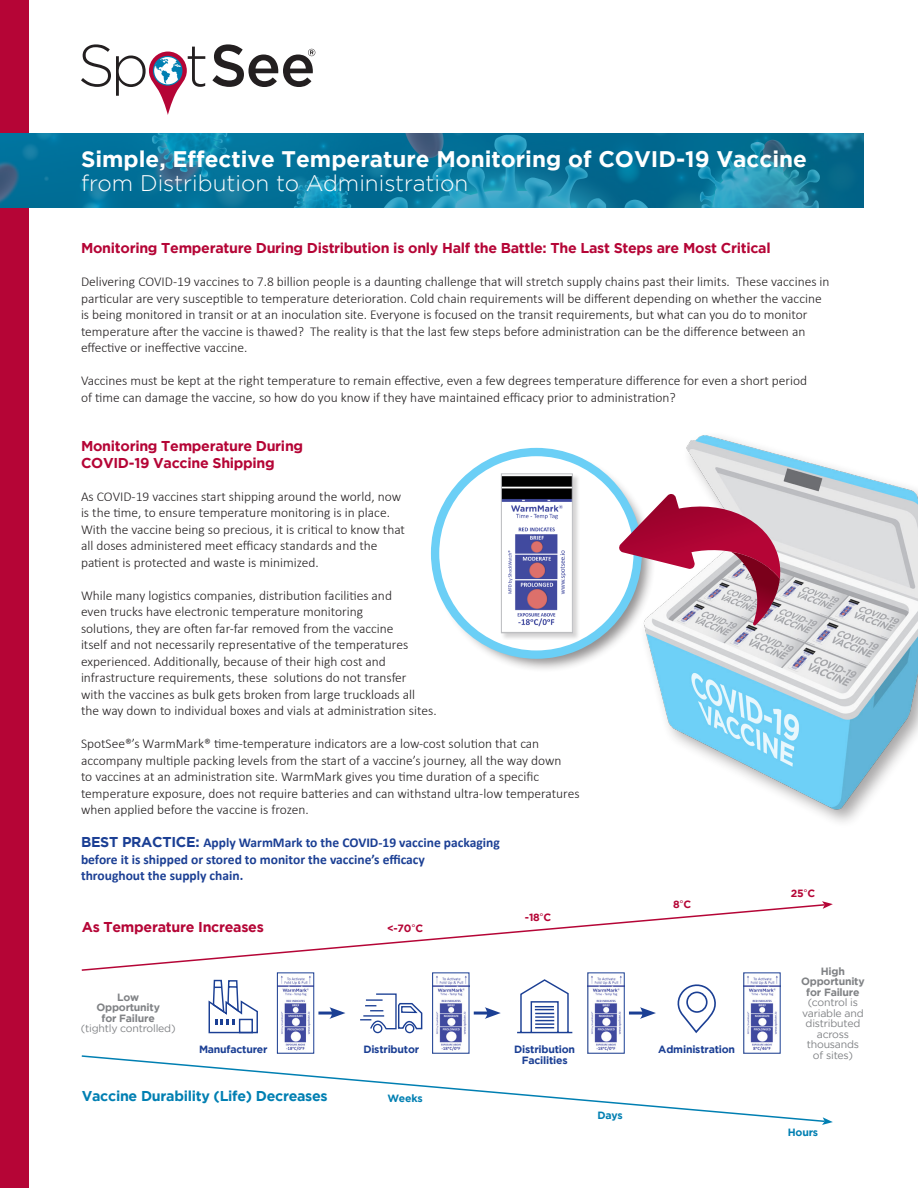
<style>
.page{position:relative;width:918px;height:1188px;background:#fff}
.page>*{position:absolute;margin:0;border:0;box-sizing:border-box;transform-origin:0 0}
.t1{font:700 22.5px "Gotham";color:#fff}
.t2{font:300 22.5px "Gotham";color:#fff}
.t3{font:700 14.25px/16.5px "Gotham";letter-spacing:-.02em;color:#b50536}
.t4{font:700 14.25px "Gotham";letter-spacing:-.02em;color:#007fb2}
.t5{font:300 13.5px/16.5px "Calibri";color:#231f20}
.t6{font:700 13.5px/16.5px "Calibri";color:#1b3f94}
.t7{font:10.5px "Gotham";letter-spacing:-.02em;color:#808285}
.t8{font:700 10.5px "Gotham";letter-spacing:-.02em;color:#1b3f94}
.t9{font:700 10.5px "Gotham";letter-spacing:-.02em;color:#808285}
.t10{font:700 10.5px "Gotham";color:#b50536}
.t11{font:700 10.5px "Gotham";letter-spacing:-.02em;color:#007fb2}
.s1{font-family:"Gotham";font-size:14.25px}
.s2{font-family:"Arial";font-weight:400}
</style>
<div class="page">
<div style="left:0;top:0;width:29px;height:1188px;background:#b50536"></div>
<svg style="left:81px;top:44px;width:124px;height:71px"></svg>
<svg style="left:212px;top:44px;width:103px;height:43px"></svg>
<svg style="left:0;top:133px;width:864px;height:75px;background:#0c769c"></svg>
<div style="left:433px;top:450px;width:223px;height:223px;background:#231f20;opacity:.5"></div>
<svg style="left:431px;top:448px;width:167px;height:211px"></svg>
<div style="left:501px;top:473px;width:79px;height:167px;background:#231f20;opacity:.2"></div>
<img style="left:503px;top:476px;width:68px;height:155px">
<div style="left:501px;top:474px;width:72px;height:159px;border:1px solid #bcbdc0"></div>
<img style="left:598px;top:435px;width:320px;height:383px">
<svg style="left:619px;top:494px;width:162px;height:131px"></svg>
<svg style="left:81px;top:904px;width:741px;height:67px"></svg>
<svg style="left:822px;top:901px;width:11px;height:8px"></svg>
<svg style="left:81px;top:1055px;width:741px;height:67px"></svg>
<svg style="left:822px;top:1117px;width:11px;height:8px"></svg>
<svg style="left:208px;top:979px;width:50px;height:55px"></svg>
<svg style="left:360px;top:993px;width:63px;height:41px"></svg>
<svg style="left:517px;top:979px;width:56px;height:55px"></svg>
<svg style="left:677px;top:984px;width:39px;height:50px"></svg>
<img style="left:279px;top:976px;width:33px;height:75px">
<div style="left:277px;top:973px;width:37px;height:80px;border:1px solid #1b3f94"></div>
<img style="left:434px;top:975px;width:33px;height:76px">
<div style="left:432px;top:973px;width:37px;height:80px;border:1px solid #1b3f94"></div>
<img style="left:590px;top:975px;width:32px;height:76px">
<img style="left:746px;top:976px;width:32px;height:75px">
<hr style="left:318px;top:1012px;width:17px;height:3px;background:#1b3f94">
<svg style="left:329px;top:1007px;width:16px;height:12px"></svg>
<hr style="left:474px;top:1012px;width:16px;height:3px;background:#1b3f94">
<svg style="left:485px;top:1007px;width:16px;height:12px"></svg>
<hr style="left:629px;top:1012px;width:17px;height:3px;background:#1b3f94">
<svg style="left:640px;top:1007px;width:16px;height:12px"></svg>
<p class="t1" style="left:81px;top:146px;width:727px">Simple, Effective Temperature Monitoring of COVID-19 Vaccine</p>
<p class="t2" style="left:81px;top:170px;width:389px">from Distribution to Administration</p>
<p class="t3" style="left:81px;top:240px;width:691px">Monitoring Temperature During Distribution is only Half the Battle: The Last Steps are Most Critical</p>
<p class="t5" style="left:81px;top:274px;width:750px">Delivering COVID-19 vaccines to 7.8 billion people is a daunting challenge that will stretch supply chains past their limits. These vaccines in particular are very susceptible to temperature deterioration. Cold chain requirements will be different depending on whether the vaccine is being monitored in transit or at an inoculation site. Everyone is focused on the transit requirements, but what can you do to monitor temperature after the vaccine is thawed? The reality is that the last few steps before administration can be the difference between an effective or ineffective vaccine.</p>
<p class="t5" style="left:81px;top:373px;width:728px">Vaccines must be kept at the right temperature to remain effective, even a few degrees temperature difference for even a short period of time can damage the vaccine, so how do you know if they have maintained efficacy prior to administration?</p>
<p class="t3" style="left:81px;top:438px;width:224px">Monitoring Temperature During<br>COVID-19 Vaccine Shipping</p>
<p class="t5" style="left:81px;top:488px;width:326px">As COVID-19 vaccines start shipping around the world, now is the time, to ensure temperature monitoring is in place.<br>With the vaccine being so precious, it is critical to know that all doses administered meet efficacy standards and the patient is protected and waste is minimized.</p>
<p class="t5" style="left:81px;top:587px;width:357px">While many logistics companies, distribution facilities and<br>even trucks have electronic temperature monitoring<br>solutions, they are often far-far removed from the vaccine<br>itself and not necessarily representative of the temperatures experienced. Additionally, because of their high cost and infrastructure requirements, these solutions do not transfer<br>with the vaccines as bulk gets broken from large truckloads all the way down to individual boxes and vials at administration sites.</p>
<p class="t5" style="left:81px;top:736px;width:500px">SpotSee®’s WarmMark® time-temperature indicators are a low-cost solution that can accompany multiple packing levels from the start of a vaccine’s journey, all the way down<br>to vaccines at an administration site. WarmMark gives you time duration of a specific temperature exposure, does not require batteries and can withstand ultra-low temperatures when applied before the vaccine is frozen.</p>
<p class="t6" style="left:81px;top:834px;width:420px"><span class="s1">BEST PRACTICE:</span> Apply WarmMark to the COVID-19 vaccine packaging before it is shipped or stored to monitor the vaccine’s efficacy<br>throughout the supply chain.</p>
<p class="t3" style="left:82px;top:918px;width:184px">As Temperature Increases</p>
<p class="t10" style="left:387px;top:922px;width:38px">&lt;-70<span class="s2">°</span>C</p>
<p class="t10" style="left:791px;top:887px;width:26px">25<span class="s2">°</span>C</p>
<p class="t10" style="left:673px;top:899px;width:20px">8<span class="s2">°</span>C</p>
<p class="t10" style="left:525px;top:911px;width:28px">-18<span class="s2">°</span>C</p>
<p class="t9" style="left:117px;top:991px;width:24px">Low</p>
<p class="t9" style="left:96px;top:1002px;width:65px">Opportunity</p>
<p class="t9" style="left:102px;top:1012px;width:55px">for Failure</p>
<p class="t7" style="left:81px;top:1023px;width:96px">(tightly controlled)</p>
<p class="t8" style="left:199px;top:1044px;width:70px">Manufacturer</p>
<p class="t8" style="left:363px;top:1044px;width:57px">Distributor</p>
<p class="t8" style="left:514px;top:1044px;width:62px">Distribution</p>
<p class="t8" style="left:522px;top:1054px;width:47px">Facilities</p>
<p class="t4" style="left:82px;top:1088px;width:248px">Vaccine Durability (Life) Decreases</p>
<p class="t11" style="left:387px;top:1092px;width:37px">Weeks</p>
<p class="t11" style="left:598px;top:1109px;width:27px">Days</p>
<p class="t8" style="left:658px;top:1044px;width:78px">Administration</p>
<p class="t9" style="left:821px;top:965px;width:26px">High</p>
<p class="t9" style="left:801px;top:976px;width:65px">Opportunity</p>
<p class="t9" style="left:806px;top:986px;width:55px">for Failure</p>
<p class="t7" style="left:808px;top:997px;width:52px">(control is</p>
<p class="t7" style="left:802px;top:1007px;width:63px">variable and</p>
<p class="t7" style="left:806px;top:1018px;width:56px">distributed</p>
<p class="t7" style="left:817px;top:1028px;width:34px">across</p>
<p class="t7" style="left:807px;top:1039px;width:54px">thousands</p>
<p class="t7" style="left:813px;top:1049px;width:41px">of sites)</p>
<p class="t11" style="left:788px;top:1127px;width:32px">Hours</p>
</div>
